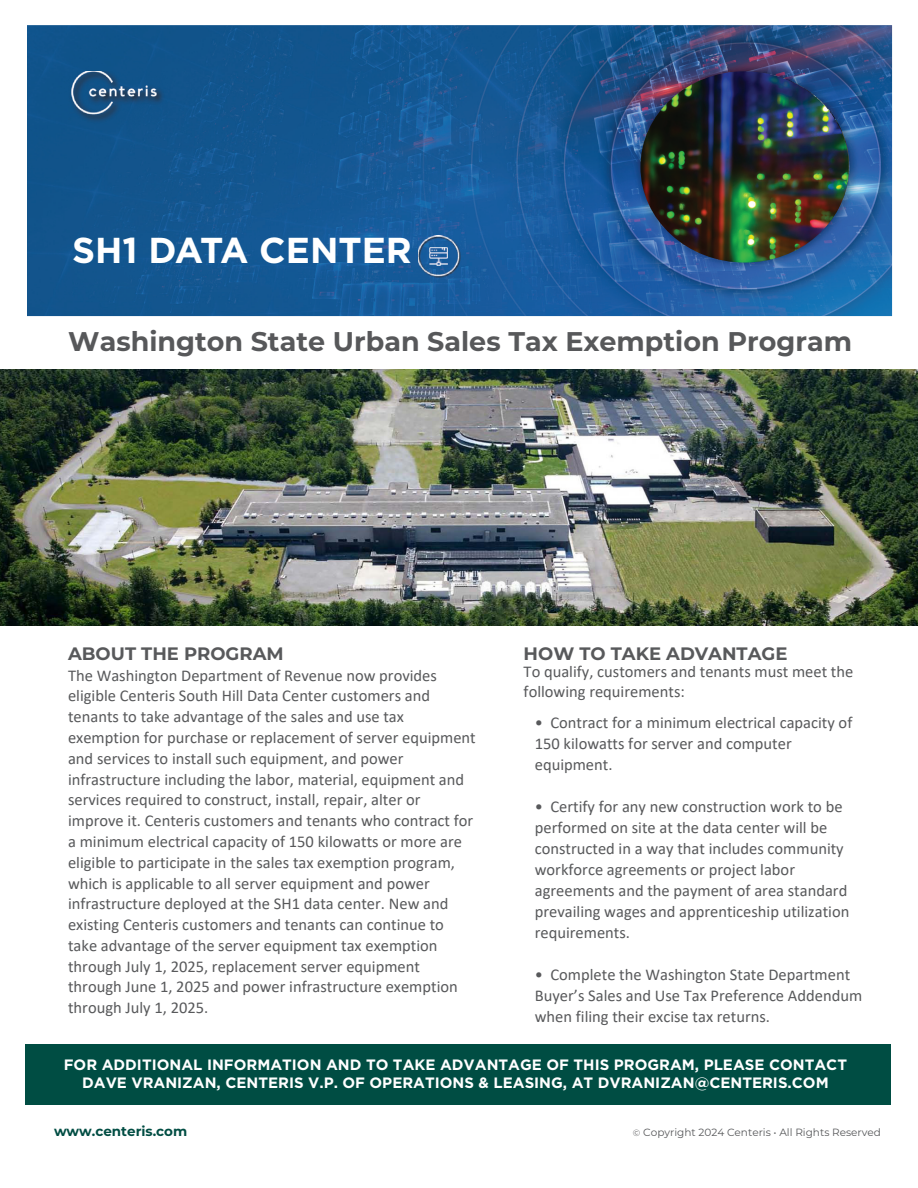
<style>
.page{position:relative;width:918px;height:1188px;background:#fff}
.page>*{position:absolute;margin:0;border:0;box-sizing:border-box;transform-origin:0 0}
.t1{font:700 36px "Gotham";color:#fff}
.t2{font:700 27px "Montserrat";color:#57585a}
.t3{font:700 18px "Montserrat";color:#58595b}
.t4{font:16.5px/20.9px "Calibri";color:#58595b}
.t5{font:700 15px/18px "Gotham";color:#fff;text-align:center}
.t6{font:700 13.5px "Montserrat";color:#004d43}
.t7{font:10.5px "Montserrat";color:#57585a}
.s1{font-family:"Gotham";font-size:9px}
</style>
<div class="page">
<img style="left:27px;top:25px;width:865px;height:291px">
<img style="left:640px;top:71px;width:209px;height:192px">
<img style="left:68px;top:71px;width:100px;height:54px">
<img style="left:418px;top:236px;width:42px;height:41px">
<img style="left:0;top:369px;width:918px;height:257px">
<div style="left:25px;top:1044px;width:866px;height:60px;background:#004d43"></div>
<h1 class="t1" style="left:72px;top:227px;width:341px">SH1 DATA CENTER</h1>
<h2 class="t2" style="left:68px;top:322px;width:785px">Washington State Urban Sales Tax Exemption Program</h2>
<p class="t3" style="left:524px;top:641px;width:265px">HOW TO TAKE ADVANTAGE</p>
<p class="t4" style="left:524px;top:661px;width:331px;line-height:19.8px">To qualify, customers and tenants must meet the following requirements:</p>
<p class="t4" style="left:535px;top:712px;width:319px">• Contract for a minimum electrical capacity of<br>150 kilowatts for server and computer equipment.</p>
<p class="t4" style="left:535px;top:796px;width:316px">• Certify for any new construction work to be performed on site at the data center will be constructed in a way that includes community workforce agreements or project labor agreements and the payment of area standard prevailing wages and apprenticeship utilization requirements.</p>
<p class="t4" style="left:535px;top:963px;width:329px">• Complete the Washington State Department<br>Buyer’s Sales and Use Tax Preference Addendum when filing their excise tax returns.</p>
<p class="t5" style="left:64px;top:1056px;width:785px">FOR ADDITIONAL INFORMATION AND TO TAKE ADVANTAGE OF THIS PROGRAM, PLEASE CONTACT<br>DAVE VRANIZAN, CENTERIS V.P. OF OPERATIONS &amp; LEASING, AT DVRANIZAN@CENTERIS.COM</p>
<p class="t3" style="left:68px;top:641px;width:217px">ABOUT THE PROGRAM</p>
<p class="t4" style="left:68px;top:664px;width:409px">The Washington Department of Revenue now provides eligible Centeris South Hill Data Center customers and tenants to take advantage of the sales and use tax exemption for purchase or replacement of server equipment and services to install such equipment, and power infrastructure including the labor, material, equipment and services required to construct, install, repair, alter or improve it. Centeris customers and tenants who contract for a minimum electrical capacity of 150 kilowatts or more are eligible to participate in the sales tax exemption program, which is applicable to all server equipment and power infrastructure deployed at the SH1 data center. New and existing Centeris customers and tenants can continue to take advantage of the server equipment tax exemption through July 1, 2025, replacement server equipment through June 1, 2025 and power infrastructure exemption through July 1, 2025.</p>
<p class="t6" style="left:54px;top:1121px;width:135px">www.centeris.com</p>
<p class="t7" style="left:633px;top:1125px;width:250px"><span class="s1">©</span> Copyright 2024 Centeris • All Rights Reserved</p>
</div>
